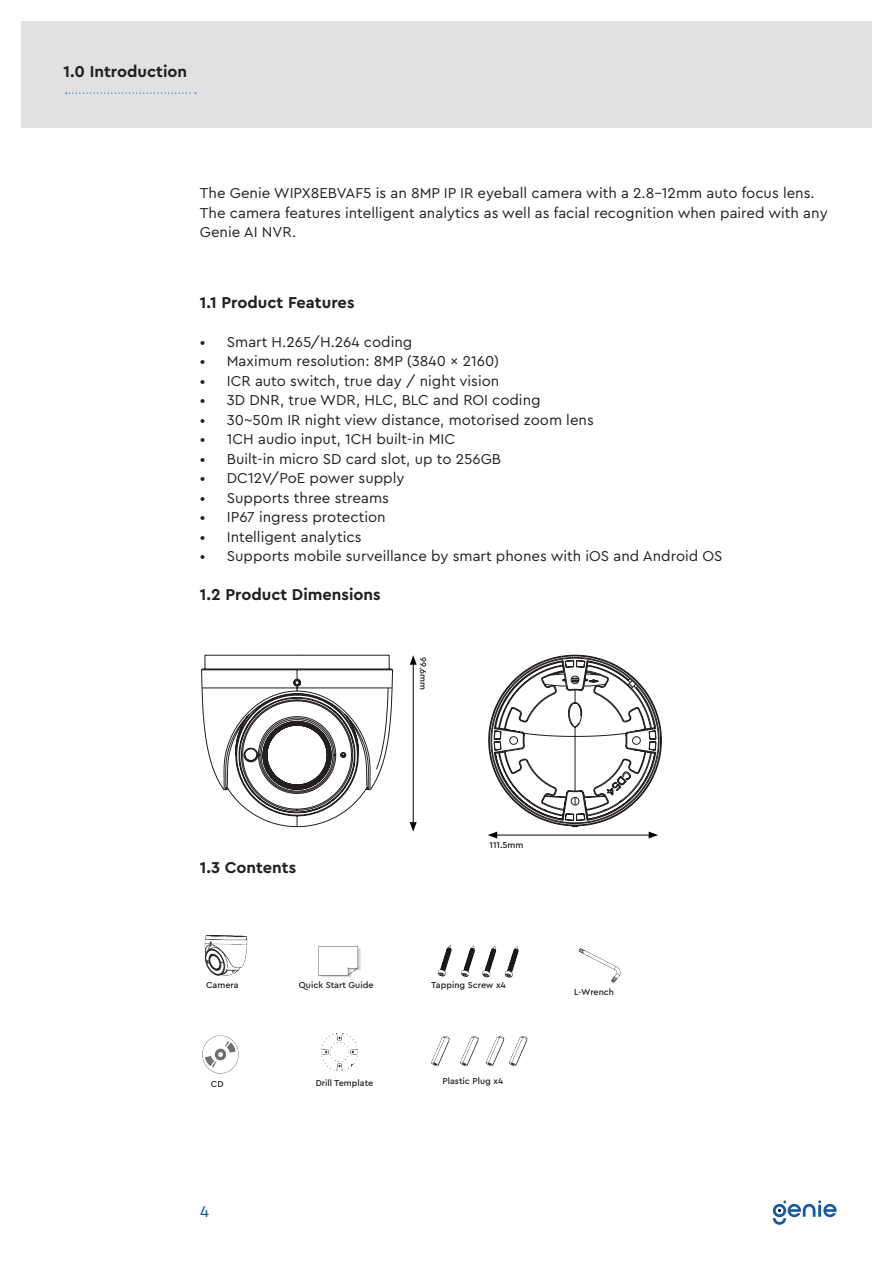
<style>
.page{position:relative;width:893px;height:1263px;background:#fff}
.page>*{position:absolute;margin:0;border:0;box-sizing:border-box;transform-origin:0 0}
.Sub_Section_Title{font:700 16.5px "Cera Pro";color:#231f20}
.Section_Title{font:700 16.5px "Cera Pro";color:#231f20}
.t1{font:16.5px "Cera Pro";color:#09559e}
.t2{font:15px/19.5px "Cera Pro";color:#231f20}
.t3{font:500 9px "Cera Pro";color:#231f20}
</style>
<div class="page">
<div style="left:21px;top:21px;width:851px;height:107px;background:#e1e1e4"></div>
<svg style="left:773px;top:1200px;width:64px;height:25px"></svg>
<img style="left:203px;top:935px;width:418px;height:139px">
<svg style="left:66px;top:93px;width:130px;height:1px"></svg>
<hr style="left:413px;top:662px;width:1px;height:162px;background:#000">
<svg style="left:410px;top:655px;width:7px;height:10px"></svg>
<svg style="left:410px;top:822px;width:7px;height:10px"></svg>
<svg style="left:201px;top:655px;width:192px;height:173px"></svg>
<svg style="left:488px;top:655px;width:174px;height:183px"></svg>
<p class="Section_Title" style="left:64px;top:60px;width:125px">1.0 Introduction</p>
<p class="t2" style="left:200px;top:183px;width:629px">The Genie WIPX8EBVAF5 is an 8MP IP IR eyeball camera with a 2.8-12mm auto focus lens.<br>The camera features intelligent analytics as well as facial recognition when paired with any<br>Genie AI NVR.</p>
<p class="Sub_Section_Title" style="left:200px;top:291px;width:156px">1.1 Product Features</p>
<p class="t2" style="left:200px;top:331px;width:214px">• Smart H.265/H.264 coding</p>
<p class="t2" style="left:200px;top:351px;width:301px">• Maximum resolution: 8MP (3840 x 2160)</p>
<p class="t2" style="left:200px;top:370px;width:301px">• ICR auto switch, true day / night vision</p>
<p class="t2" style="left:200px;top:390px;width:342px">• 3D DNR, true WDR, HLC, BLC and ROI coding</p>
<p class="t2" style="left:200px;top:409px;width:395px">• 30~50m IR night view distance, motorised zoom lens</p>
<p class="t2" style="left:200px;top:429px;width:257px">• 1CH audio input, 1CH built-in MIC</p>
<p class="t2" style="left:200px;top:448px;width:303px">• Built-in micro SD card slot, up to 256GB</p>
<p class="t2" style="left:200px;top:468px;width:206px">• DC12V/PoE power supply</p>
<p class="t2" style="left:200px;top:487px;width:191px">• Supports three streams</p>
<p class="t2" style="left:200px;top:507px;width:187px">• IP67 ingress protection</p>
<p class="t2" style="left:200px;top:526px;width:163px">• Intelligent analytics</p>
<p class="t2" style="left:200px;top:546px;width:524px">• Supports mobile surveillance by smart phones with iOS and Android OS</p>
<p class="Sub_Section_Title" style="left:200px;top:584px;width:182px">1.2 Product Dimensions</p>
<p class="t3" style="left:429px;top:657px;width:34px;rotate:90deg">99.6mm</p>
<p class="Sub_Section_Title" style="left:200px;top:857px;width:98px">1.3 Contents</p>
<p class="t3" style="left:490px;top:839px;width:35px">111.5mm</p>
<p class="t3" style="left:206px;top:979px;width:34px">Camera</p>
<p class="t3" style="left:299px;top:979px;width:76px">Quick Start Guide</p>
<p class="t3" style="left:431px;top:979px;width:76px">Tapping Screw x4</p>
<p class="t3" style="left:211px;top:1078px;width:14px">CD</p>
<p class="t3" style="left:316px;top:1077px;width:59px">Drill Template</p>
<p class="t1" style="left:200px;top:1200px;width:11px">4</p>
<p class="t3" style="left:443px;top:1075px;width:62px">Plastic Plug x4</p>
<p class="t3" style="left:574px;top:985px;width:42px">L-Wrench</p>
</div>
